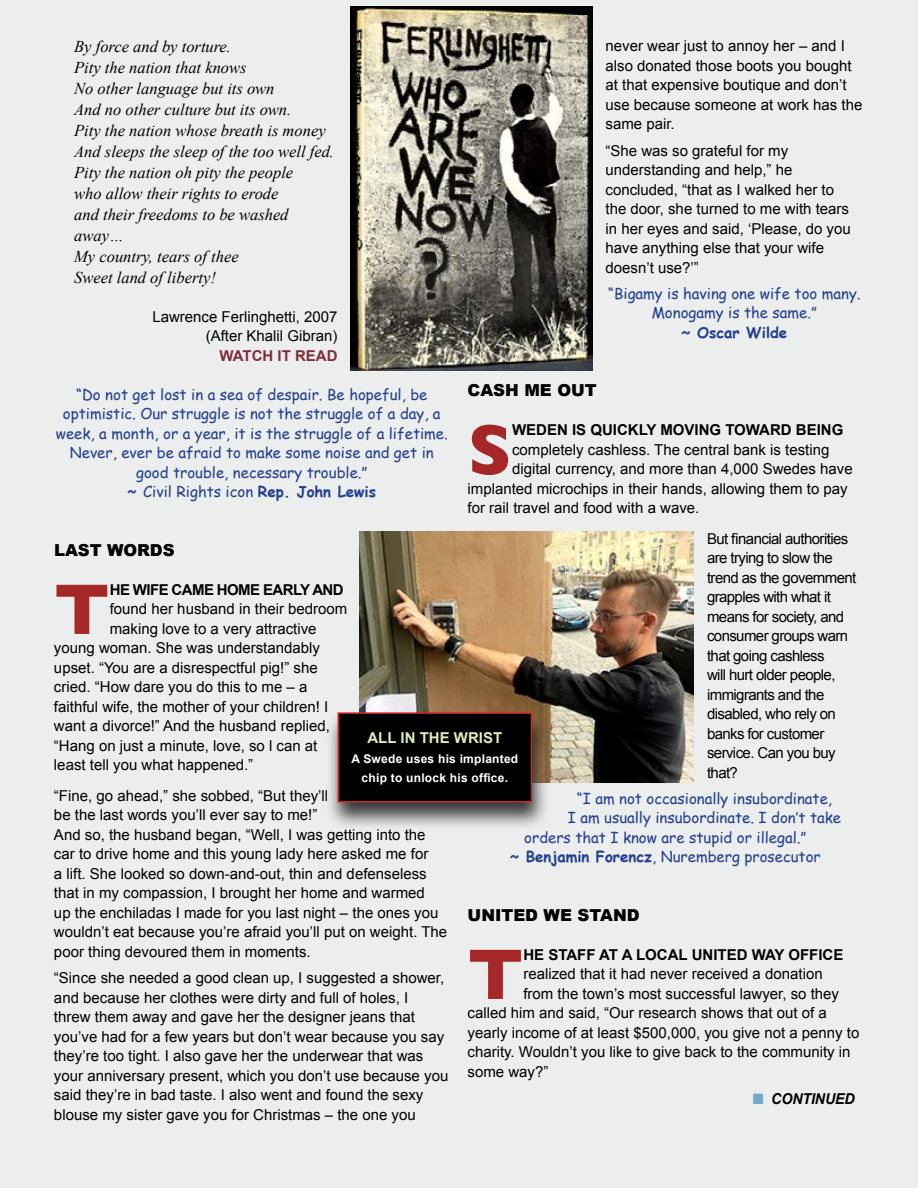
<style>
.page{position:relative;width:918px;height:1188px;background:#fff}
.page>*{position:absolute;margin:0;border:0;box-sizing:border-box;transform-origin:0 0}
.t1{font:700 72.6px "Gill Sans";color:#a62727}
.t2{font:italic 16.5px/21px "Times New Roman";color:#000}
.t3{font:900 16.5px "Arial";color:#000}
.t4{font:15px/19.5px "Arial";color:#000}
.t5{font:15px/19.5px "Comic Sans MS";color:#25408f;text-align:center}
.t6{font:15px/19.5px "Arial";letter-spacing:-.04em;color:#000}
.t7{font:700 15px "Arial";color:#000}
.t8{font:700 15px "Arial";letter-spacing:-.04em;color:#000}
.t9{font:700 15px "Arial";color:#e0ecb9}
.t10{font:700 15px "Arial";color:#802c3d}
.t11{font:700 15px "Comic Sans MS";color:#25408f}
.t12{font:italic 700 15px "Arial";letter-spacing:-.01em;color:#000;scale:.95 1}
.t13{font:700 12px/19.5px "Arial";letter-spacing:.02em;color:#fff;text-align:center}
.s1{font-weight:700}
.s2{color:#74a7c8}
</style>
<div class="page">
<div style="left:0;top:0;width:917px;height:1188px;background:#ebeeec"></div>
<img style="left:359px;top:532px;width:335px;height:250px">
<img style="left:351px;top:7px;width:241px;height:364px">
<div style="left:326px;top:710px;width:223px;height:121px;background:#000;opacity:.75"></div>
<div style="left:338px;top:713px;width:193px;height:89px;background:#000"></div>
<div style="left:338px;top:712px;width:194px;height:90px;border:2px solid #d2232a"></div>
<p class="t2" style="left:74px;top:36px;width:261px">By force and by torture.<br>Pity the nation that knows<br>No other language but its own<br>And no other culture but its own.<br>Pity the nation whose breath is money<br>And sleeps the sleep of the too well fed.<br>Pity the nation oh pity the people<br>who allow their rights to erode<br>and their freedoms to be washed away…<br>My country, tears of thee<br>Sweet land of liberty!</p>
<p class="t4" style="left:152px;top:307px;width:187px;text-align:right">Lawrence Ferlinghetti, 2007 (After Khalil Gibran)</p>
<p class="t10" style="left:219px;top:346px;width:120px">WATCH IT READ</p>
<p class="t5" style="left:56px;top:384px;width:394px">“Do not get lost in a sea of despair. Be hopeful, be optimistic. Our struggle is not the struggle of a day, a week, a month, or a year, it is the struggle of a lifetime.<br>Never, ever be afraid to make some noise and get in good trouble, necessary trouble.”<br><span class="s1">~</span> Civil Rights icon <span class="s1">Rep. John Lewis</span></p>
<p class="t4" style="left:606px;top:37px;width:258px">never wear just to annoy her – and I also donated those boots you bought at that expensive boutique and don’t use because someone at work has the same pair.</p>
<p class="t4" style="left:606px;top:141px;width:247px">“She was so grateful for my understanding and help,” he concluded, “that as I walked her to the door, she turned to me with tears in her eyes and said, ‘Please, do you have anything else that your wife doesn’t use?’”</p>
<p class="t5" style="left:608px;top:283px;width:254px">“Bigamy is having one wife too many.<br>Monogamy is the same.”</p>
<p class="t11" style="left:682px;top:321px;width:107px">~ Oscar Wilde</p>
<p class="t3" style="left:468px;top:381px;width:131px">CASH ME OUT</p>
<h1 class="t1" style="left:468px;top:392px;width:46px">S</h1>
<p class="t7" style="left:512px;top:420px;width:333px">WEDEN IS QUICKLY MOVING TOWARD BEING</p>
<p class="t4" style="left:512px;top:440px;width:319px">completely cashless. The central bank is testing</p>
<p class="t4" style="left:512px;top:460px;width:342px">digital currency, and more than 4,000 Swedes have</p>
<p class="t4" style="left:468px;top:479px;width:382px">implanted microchips in their hands, allowing them to pay</p>
<p class="t4" style="left:468px;top:499px;width:233px">for rail travel and food with a wave.</p>
<p class="t6" style="left:707px;top:529px;width:151px">But financial authorities are trying to slow the trend as the government grapples with what it means for society, and consumer groups warn that going cashless<br>will hurt older people, immigrants and the disabled, who rely on banks for customer service. Can you buy that?</p>
<p class="t5" style="left:577px;top:788px;width:257px">“I am not occasionally insubordinate,</p>
<p class="t5" style="left:568px;top:808px;width:275px">I am usually insubordinate. I don’t take</p>
<p class="t5" style="left:524px;top:827px;width:284px">orders that I know are stupid or illegal.”</p>
<p class="t5" style="left:510px;top:847px;width:312px"><span class="s1">~ Benjamin Forencz</span>, Nuremberg prosecutor</p>
<p class="t3" style="left:54px;top:541px;width:122px">LAST WORDS</p>
<h1 class="t1" style="left:54px;top:552px;width:57px">T</h1>
<p class="t8" style="left:110px;top:580px;width:235px">HE WIFE CAME HOME EARLY AND</p>
<p class="t4" style="left:110px;top:600px;width:239px">found her husband in their bedroom</p>
<p class="t4" style="left:110px;top:619px;width:208px">making love to a very attractive</p>
<p class="t4" style="left:54px;top:639px;width:267px">young woman. She was understandably</p>
<p class="t4" style="left:54px;top:658px;width:265px">upset. “You are a disrespectful pig!” she</p>
<p class="t4" style="left:54px;top:678px;width:255px">cried. “How dare you do this to me – a</p>
<p class="t4" style="left:54px;top:697px;width:276px">faithful wife, the mother of your children! I</p>
<p class="t4" style="left:54px;top:717px;width:277px">want a divorce!” And the husband replied,</p>
<p class="t4" style="left:54px;top:736px;width:265px">“Hang on just a minute, love, so l can at</p>
<p class="t4" style="left:54px;top:756px;width:201px">least tell you what happened.”</p>
<p class="t4" style="left:54px;top:786px;width:395px">“Fine, go ahead,” she sobbed, “But they’ll<br>be the last words you’ll ever say to me!”<br>And so, the husband began, “Well, I was getting into the car to drive home and this young lady here asked me for<br>a lift. She looked so down-and-out, thin and defenseless that in my compassion, I brought her home and warmed<br>up the enchiladas I made for you last night – the ones you wouldn’t eat because you’re afraid you’ll put on weight. The poor thing devoured them in moments.</p>
<p class="t4" style="left:54px;top:968px;width:396px">“Since she needed a good clean up, I suggested a shower, and because her clothes were dirty and full of holes, I threw them away and gave her the designer jeans that you’ve had for a few years but don’t wear because you say they’re too tight. I also gave her the underwear that was your anniversary present, which you don’t use because you said they’re in bad taste. I also went and found the sexy blouse my sister gave you for Christmas – the one you</p>
<p class="t9" style="left:367px;top:728px;width:136px">ALL IN THE WRIST</p>
<p class="t13" style="left:351px;top:749px;width:168px">A Swede uses his implanted chip to unlock his office.</p>
<p class="t3" style="left:468px;top:906px;width:174px">UNITED WE STAND</p>
<h1 class="t1" style="left:468px;top:917px;width:57px">T</h1>
<p class="t7" style="left:523px;top:945px;width:322px">HE STAFF AT A LOCAL UNITED WAY OFFICE</p>
<p class="t4" style="left:523px;top:965px;width:301px">realized that it had never received a donation</p>
<p class="t4" style="left:523px;top:984px;width:317px">from the town’s most successful lawyer, so they</p>
<p class="t4" style="left:468px;top:1004px;width:361px">called him and said, “Our research shows that out of a</p>
<p class="t4" style="left:468px;top:1023px;width:393px">yearly income of at least $500,000, you give not a penny to</p>
<p class="t4" style="left:468px;top:1043px;width:384px">charity. Wouldn’t you like to give back to the community in</p>
<p class="t4" style="left:468px;top:1062px;width:82px">some way?”</p>
<p class="t12" style="left:753px;top:1089px;width:109px"><span class="s2">■</span> CONTINUED</p>
</div>
